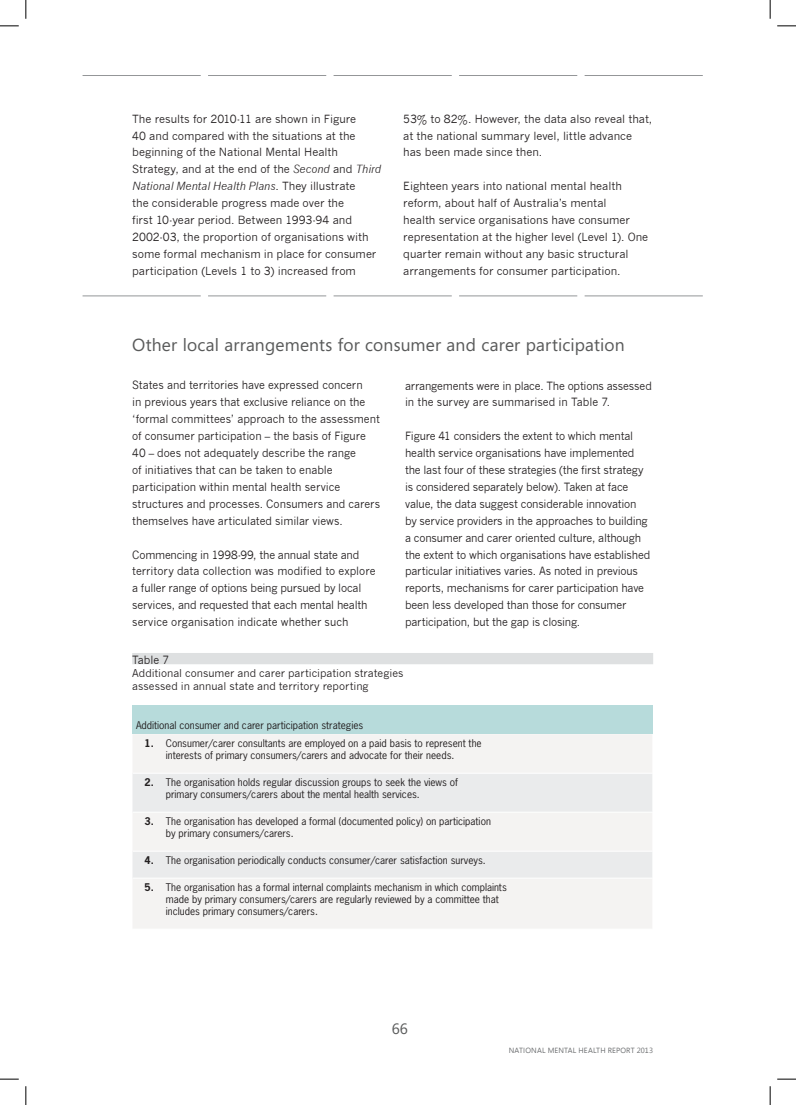
<style>
.page{position:relative;width:796px;height:1105px;background:#fff}
.page>*{position:absolute;margin:0;border:0;box-sizing:border-box;transform-origin:0 0}
.Heading_3_span_colum{font:17.5px "Segoe";letter-spacing:.01em;color:#595a5a}
.t1{font:15px "Segoe";color:#595a5a}
.Body_Text_Columns_ti{font:11.12px/16.9px "News Gothic";letter-spacing:-.015em;color:#231f20;scale:.96 1}
.Body_Text_Columns{font:11.12px/16.9px "News Gothic";letter-spacing:-.005em;color:#231f20;scale:.96 1}
.Body_Text{font:11px/16.9px "News Gothic";letter-spacing:-.005em;color:#231f20}
.t2{font:10.5px/12.8px "News Gothic";color:#231f20}
.Table_Body_1{font:10px/12px "News Gothic Std";color:#231f20}
.t3{font:7.5px "Segoe UI";letter-spacing:.02em;color:#6d6f71}
.s1{font-style:italic}
.s2{font-weight:700}
</style>
<div class="page">
<svg style="left:83px;top:75px;width:620px;height:1px"></svg>
<svg style="left:83px;top:295px;width:620px;height:1px"></svg>
<div style="left:132px;top:652px;width:521px;height:12px;background:#dee0e1"></div>
<div style="left:132px;top:705px;width:521px;height:29px;background:#b7dbdb"></div>
<div style="left:132px;top:734px;width:520px;height:194px;background:#f4f3f2"></div>
<svg style="left:132px;top:773px;width:520px;height:104px;fill:#eaebec"></svg>
<hr style="left:133px;top:772px;width:520px;height:1px;background:#fff">
<hr style="left:133px;top:811px;width:520px;height:1px;background:#fff">
<hr style="left:133px;top:850px;width:520px;height:1px;background:#fff">
<hr style="left:133px;top:877px;width:520px;height:1px;background:#fff">
<svg style="left:0;top:25px;width:19px;height:2px"></svg>
<svg style="left:777px;top:25px;width:19px;height:2px"></svg>
<svg style="left:0;top:1078px;width:19px;height:1px"></svg>
<svg style="left:777px;top:1078px;width:19px;height:1px"></svg>
<svg style="left:25px;top:0;width:2px;height:19px"></svg>
<svg style="left:25px;top:1086px;width:2px;height:18px"></svg>
<svg style="left:769px;top:0;width:2px;height:19px"></svg>
<svg style="left:769px;top:1086px;width:2px;height:18px"></svg>
<p class="Body_Text" style="left:132px;top:110px;width:250px">The results for 2010‑11 are shown in Figure<br>40 and compared with the situations at the beginning of the National Mental Health Strategy, and at the end of the <span class="s1">Second</span> and <span class="s1">Third National Mental Health Plans</span>. They illustrate<br>the considerable progress made over the<br>first 10‑year period. Between 1993‑94 and 2002‑03, the proportion of organisations with some formal mechanism in place for consumer participation (Levels 1 to 3) increased from</p>
<p class="Body_Text" style="left:403px;top:110px;width:251px">53% to 82%. However, the data also reveal that, at the national summary level, little advance has been made since then.</p>
<p class="Body_Text" style="left:403px;top:178px;width:246px">Eighteen years into national mental health reform, about half of Australia’s mental<br>health service organisations have consumer representation at the higher level (Level 1). One quarter remain without any basic structural arrangements for consumer participation.</p>
<h2 class="Heading_3_span_colum" style="left:132px;top:333px;width:494px">Other local arrangements for consumer and carer participation</h2>
<p class="Body_Text_Columns" style="left:132px;top:377px;width:260px">States and territories have expressed concern<br>in previous years that exclusive reliance on the ‘formal committees’ approach to the assessment of consumer participation – the basis of Figure 40 – does not adequately describe the range<br>of initiatives that can be taken to enable participation within mental health service structures and processes. Consumers and carers themselves have articulated similar views.</p>
<p class="Body_Text_Columns_ti" style="left:132px;top:546px;width:255px">Commencing in 1998‑99, the annual state and territory data collection was modified to explore a fuller range of options being pursued by local services, and requested that each mental health service organisation indicate whether such</p>
<p class="Body_Text_Columns_ti" style="left:405px;top:377px;width:259px">arrangements were in place. The options assessed in the survey are summarised in Table 7.</p>
<p class="Body_Text_Columns_ti" style="left:405px;top:428px;width:257px">Figure 41 considers the extent to which mental health service organisations have implemented the last four of these strategies (the first strategy is considered separately below). Taken at face value, the data suggest considerable innovation by service providers in the approaches to building a consumer and carer oriented culture, although the extent to which organisations have established particular initiatives varies. As noted in previous reports, mechanisms for carer participation have been less developed than those for consumer participation, but the gap is closing.</p>
<p class="Body_Text_Columns_ti" style="left:132px;top:651px;width:40px">Table 7</p>
<p class="t2" style="left:132px;top:666px;width:273px">Additional consumer and carer participation strategies assessed in annual state and territory reporting</p>
<p class="Table_Body_1" style="left:136px;top:718px;width:229px">Additional consumer and carer participation strategies</p>
<p class="Table_Body_1" style="left:166px;top:737px;width:317px;text-indent:-21px"><span class="s2">1.</span> Consumer/carer consultants are employed on a paid basis to represent the interests of primary consumers/carers and advocate for their needs.</p>
<p class="Table_Body_1" style="left:166px;top:775px;width:294px;text-indent:-21px"><span class="s2">2.</span> The organisation holds regular discussion groups to seek the views of primary consumers/carers about the mental health services.</p>
<p class="Table_Body_1" style="left:166px;top:814px;width:326px;text-indent:-21px"><span class="s2">3.</span> The organisation has developed a formal (documented policy) on participation by primary consumers/carers.</p>
<p class="Table_Body_1" style="left:145px;top:853px;width:343px"><span class="s2">4.</span> The organisation periodically conducts consumer/carer satisfaction surveys.</p>
<p class="Table_Body_1" style="left:166px;top:880px;width:342px;text-indent:-21px"><span class="s2">5.</span> The organisation has a formal internal complaints mechanism in which complaints made by primary consumers/carers are regularly reviewed by a committee that includes primary consumers/carers.</p>
<h2 class="t1" style="left:392px;top:1018px;width:17px">66</h2>
<p class="t3" style="left:509px;top:1044px;width:146px">NATIONAL MENTAL HEALTH REPORT 2013</p>
</div>
